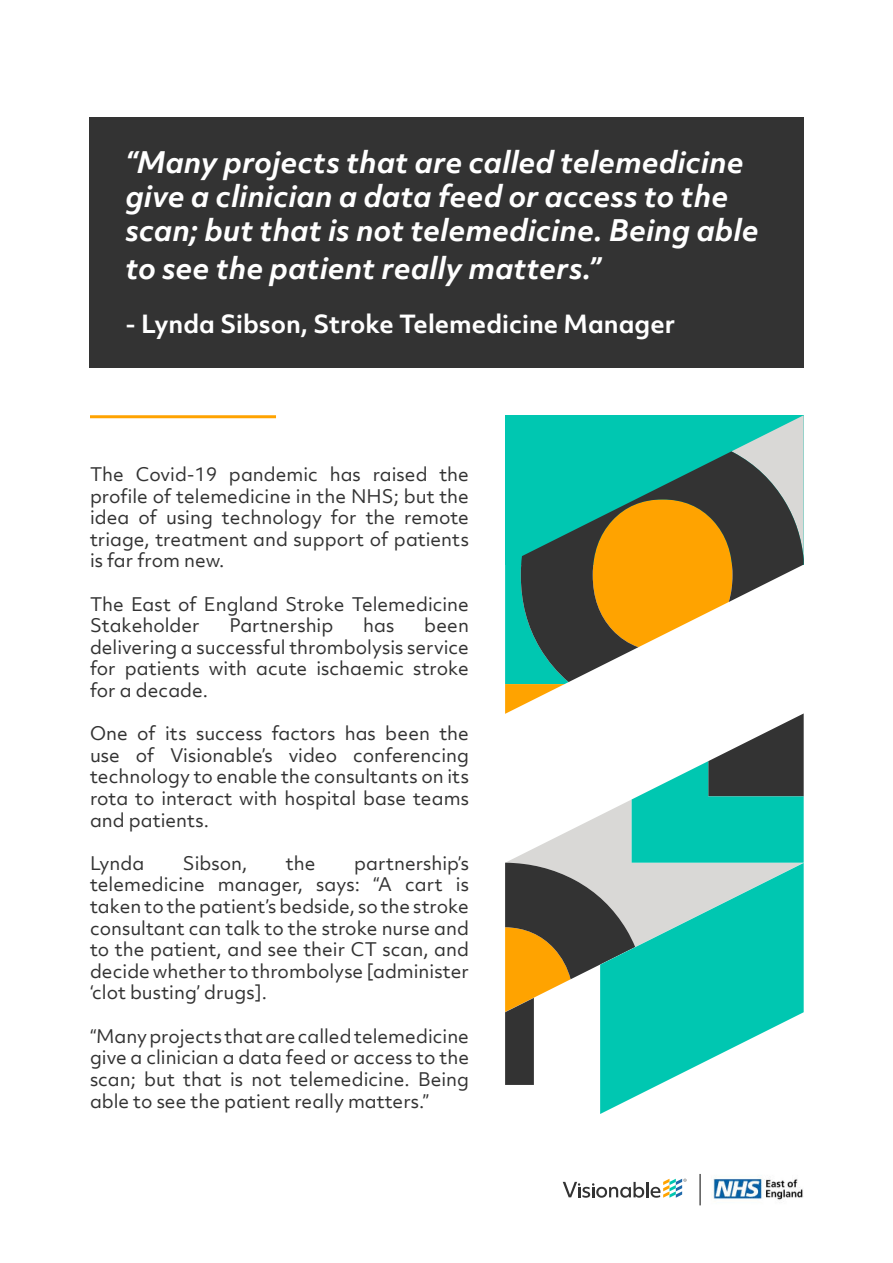
<style>
.page{position:relative;width:893px;height:1263px;background:#fff}
.page>*{position:absolute;margin:0;border:0;box-sizing:border-box;transform-origin:0 0}
.t1{font:italic 700 28.5px/34.2px "Objektiv Mk 2";color:#fff}
.t2{font:700 24px "Objektiv Mk 2";color:#fff}
.t3{font:18px/21.6px "Objektiv Mk 2";color:#333;text-align:justify}
</style>
<div class="page">
<img style="left:713px;top:1177px;width:91px;height:23px">
<svg style="left:563px;top:1179px;width:123px;height:19px"></svg>
<hr style="left:700px;top:1174px;width:1px;height:31px;background:#000">
<hr style="left:90px;top:415px;width:186px;height:3px;background:#ffa300">
<svg style="left:600px;top:1085px;width:58px;height:29px"></svg>
<svg style="left:505px;top:415px;width:299px;height:670px"></svg>
<div style="left:89px;top:118px;width:714px;height:250px;background:#333"></div>
<h1 class="t1" style="left:125px;top:148px;width:635px">“Many projects that are called telemedicine give a clinician a data feed or access to the scan; but that is not telemedicine. Being able</h1>
<h1 class="t1" style="left:125px;top:254px;width:477px">to see the patient really matters.”</h1>
<h2 class="t2" style="left:125px;top:314px;width:551px">- Lynda Sibson, Stroke Telemedicine Manager</h2>
<p class="t3" style="left:90px;top:465px;width:380px">The Covid-19 pandemic has raised the profile of telemedicine in the NHS; but the idea of using technology for the remote triage, treatment and support of patients is far from new.</p>
<p class="t3" style="left:90px;top:595px;width:380px">The East of England Stroke Telemedicine<br>Stakeholder</p>
<p class="t3" style="left:90px;top:616px;width:380px;text-indent:334px">been delivering a successful thrombolysis service for patients with acute ischaemic stroke for a decade.</p>
<p class="t3" style="left:90px;top:724px;width:380px">One of its success factors has been the use of Visionable’s video conferencing technology to enable the consultants on its rota to interact with hospital base teams and patients.</p>
<p class="t3" style="left:90px;top:854px;width:56px">Lynda</p>
<p class="t3" style="left:183px;top:854px;width:66px">Sibson,</p>
<p class="t3" style="left:286px;top:854px;width:31px">the</p>
<p class="t3" style="left:230px;top:616px;width:105px">Partnership</p>
<p class="t3" style="left:363px;top:616px;width:33px">has</p>
<p class="t3" style="left:90px;top:854px;width:380px;text-indent:264px">partnership’s telemedicine manager, says: “A cart is taken to the patient’s bedside, so the stroke consultant can talk to the stroke nurse and to the patient, and see their CT scan, and decide whether to thrombolyse [administer ‘clot busting’ drugs].</p>
<p class="t3" style="left:90px;top:1027px;width:380px">“Many projects that are called telemedicine give a clinician a data feed or access to the scan; but that is not telemedicine. Being able to see the patient really matters.”</p>
</div>
